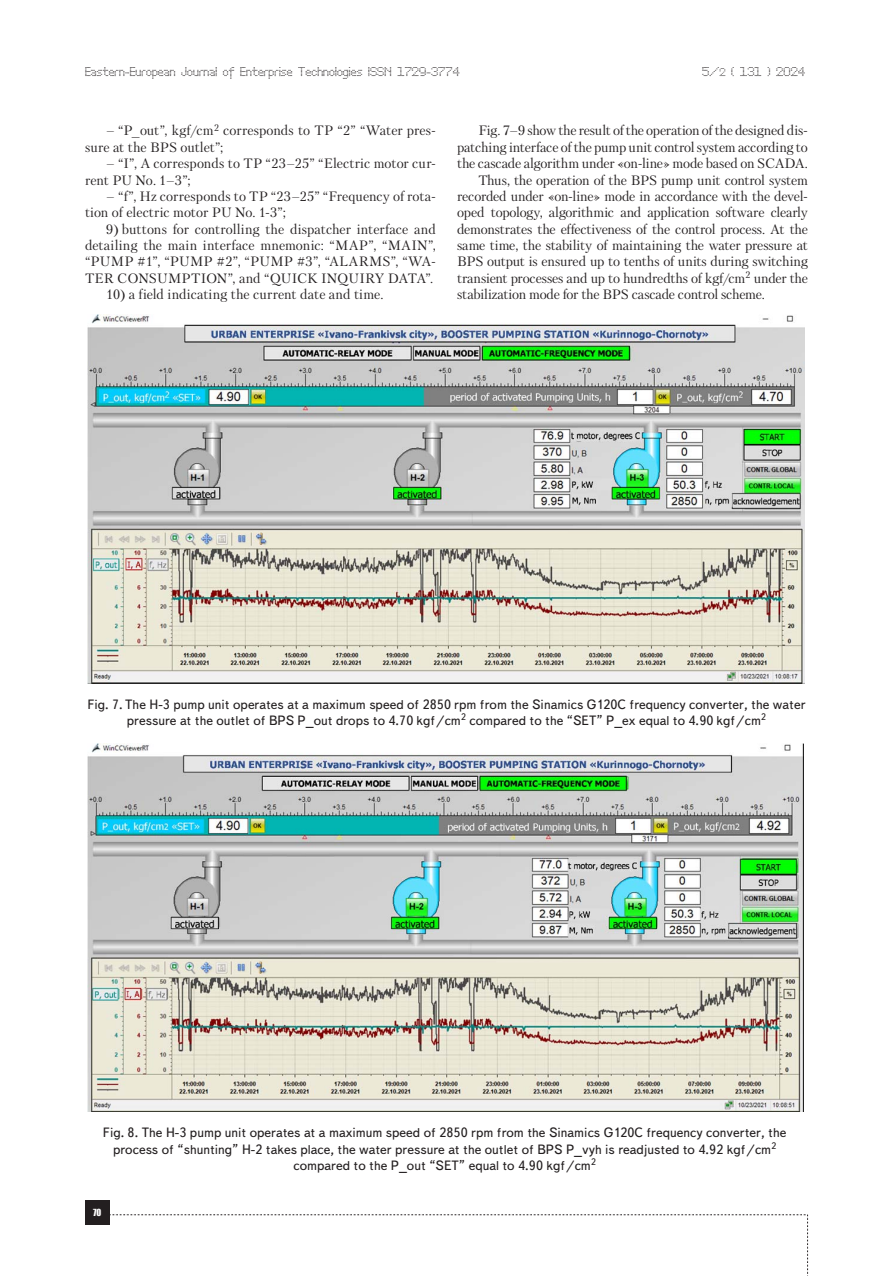
<style>
.page{position:relative;width:893px;height:1276px;background:#fff}
.page>*{position:absolute;margin:0;border:0;box-sizing:border-box;transform-origin:0 0}
.Text__англ{font:13.5px/16.4px "Petersburg C";letter-spacing:-.005em;color:#231f20}
.Рисунок{font:13.5px/16.2px "Text Book C";color:#231f20;text-align:center}
.t1{font:12px "Perfo";letter-spacing:.015em;color:#231f20}
.t2{font:9px "Impact";color:#fff}
.s1{font-size:10.5px}
</style>
<div class="page">
<div style="left:85px;top:1200px;width:24px;height:24px;background:#231f20"></div>
<svg style="left:109px;top:1214px;width:699px;height:62px"></svg>
<img style="left:88px;top:315px;width:716px;height:369px">
<img style="left:87px;top:743px;width:717px;height:368px">
<p class="t1" style="left:85px;top:65px;width:376px">Eastern-European Journal of Enterprise Technologies ISSN 1729-3774</p>
<p class="t1" style="left:702px;top:65px;width:104px">5/<span class="s1">2</span> ( 131 ) 2024</p>
<p class="Text__англ" style="left:85px;top:122px;width:352px;text-indent:21px">– “P_out”, kgf/cm<sup>2</sup> corresponds to TP “2” “Water pres&shy;sure at the BPS outlet”;</p>
<p class="Text__англ" style="left:85px;top:155px;width:352px;text-indent:21px">– “I”, A corresponds to TP “23–25” “Electric motor cur&shy;rent PU No. 1–3”;</p>
<p class="Text__англ" style="left:85px;top:188px;width:352px;text-indent:21px">– “f”, Hz corresponds to TP “23–25” “Frequency of rota&shy;tion of electric motor PU No. 1-3”;</p>
<p class="Text__англ" style="left:85px;top:220px;width:352px;text-align:justify;text-indent:21px">9) buttons for controlling the dispatcher interface and detailing the main interface mnemonic: “MAP”, “MAIN”, “PUMP #1”, “PUMP #2”, “PUMP #3”, “ALARMS”, “WA-TER CONSUMPTION”, and “QUICK INQUIRY DATA”.</p>
<p class="Text__англ" style="left:106px;top:286px;width:279px">10) a field indicating the current date and time.</p>
<p class="Text__англ" style="left:457px;top:122px;width:352px;text-align:justify;text-indent:21px">Fig. 7–9 show the result of the operation of the designed dis&shy;patching interface of the pump unit control system according to the cascade algorithm under «on-line» mode based on SCADA.</p>
<p class="Text__англ" style="left:457px;top:171px;width:352px;text-align:justify;text-indent:21px">Thus, the operation of the BPS pump unit control system recorded under «on-line» mode in accordance with the devel&shy;oped topology, algorithmic and application software clearly demonstrates the effectiveness of the control process. At the same time, the stability of maintaining the water pressure at BPS output is ensured up to tenths of units during switching transient processes and up to hundredths of kgf/cm<sup>2</sup> under the stabilization mode for the BPS cascade control scheme.</p>
<p class="Рисунок" style="left:87px;top:696px;width:720px">Fig. 7. The H-3 pump unit operates at a maximum speed of 2850 rpm from the Sinamics G120C frequency converter, the water pressure at the outlet of BPS P_out drops to 4.70 kgf/cm<sup>2</sup> compared to the “SET” P_ex equal to 4.90 kgf/cm<sup>2</sup></p>
<p class="Рисунок" style="left:103px;top:1125px;width:685px">Fig. 8. The H-3 pump unit operates at a maximum speed of 2850 rpm from the Sinamics G120C frequency converter, the process of “shunting” H-2 takes place, the water pressure at the outlet of BPS P_vyh is readjusted to 4.92 kgf/cm<sup>2 </sup>compared to the P_out “SET” equal to 4.90 kgf/cm<sup>2</sup></p>
<p class="t2" style="left:93px;top:1205px;width:10px">70</p>
</div>
